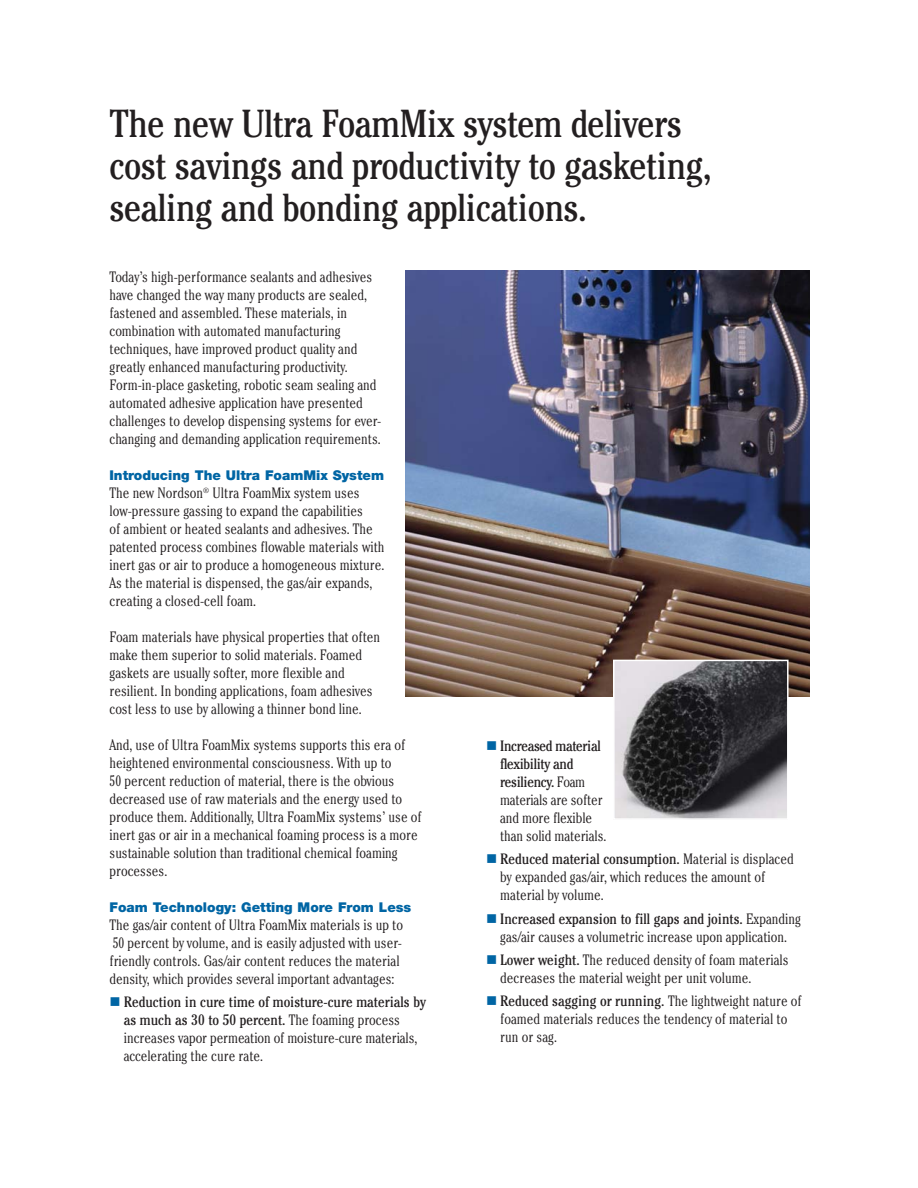
<style>
.page{position:relative;width:918px;height:1188px;background:#fff}
.page>*{position:absolute;margin:0;border:0;box-sizing:border-box;transform-origin:0 0}
.t1{font:condensed 39px/42px "Cheltenham";letter-spacing:-.015em;color:#231f20}
.t2{font:300 condensed 15px/18px "Cheltenham";color:#231f20}
.t3{font:900 13.5px "Helvetica Neue";color:#0065a4}
.s1{font-weight:400}
</style>
<div class="page">
<img style="left:405px;top:270px;width:405px;height:426px">
<img style="left:616px;top:663px;width:170px;height:154px">
<div style="left:613px;top:660px;width:176px;height:160px;border:2px solid #fff"></div>
<h1 class="t1" style="left:110px;top:106px;width:603px">The new Ultra FoamMix system delivers cost savings and productivity to gasketing, sealing and bonding applications.</h1>
<p class="t2" style="left:110px;top:269px;width:273px">Today’s high-performance sealants and adhesives have changed the way many products are sealed, fastened and assembled. These materials, in combination with automated manufacturing techniques, have improved product quality and greatly enhanced manufacturing productivity.<br>Form-in-place gasketing, robotic seam sealing and automated adhesive application have presented challenges to develop dispensing systems for ever&shy;changing and demanding application requirements.</p>
<p class="t3" style="left:110px;top:470px;width:276px">Introducing The Ultra FoamMix System</p>
<p class="t2" style="left:110px;top:485px;width:277px">The new Nordson<sup>®</sup> Ultra FoamMix system uses low-pressure gassing to expand the capabilities<br>of ambient or heated sealants and adhesives. The patented process combines flowable materials with inert gas or air to produce a homogeneous mixture.<br>As the material is dispensed, the gas/air expands, creating a closed-cell foam.</p>
<p class="t2" style="left:110px;top:629px;width:272px">Foam materials have physical properties that often make them superior to solid materials. Foamed gaskets are usually softer, more flexible and resilient. In bonding applications, foam adhesives cost less to use by allowing a thinner bond line.</p>
<p class="t2" style="left:110px;top:737px;width:314px">And, use of Ultra FoamMix systems supports this era of heightened environmental consciousness. With up to<br>50 percent reduction of material, there is the obvious decreased use of raw materials and the energy used to produce them. Additionally, Ultra FoamMix systems’ use of inert gas or air in a mechanical foaming process is a more sustainable solution than traditional chemical foaming processes.</p>
<p class="t3" style="left:110px;top:902px;width:303px">Foam Technology: Getting More From Less</p>
<p class="t2" style="left:110px;top:917px;width:295px">The gas/air content of Ultra FoamMix materials is up to 50 percent by volume, and is easily adjusted with user&shy;friendly controls. Gas/air content reduces the material density, which provides several important advantages:</p>
<p class="t2" style="left:124px;top:995px;width:304px"><span class="s1">Reduction in cure time of moisture-cure materials by as much as 30 to 50 percent.</span> The foaming process increases vapor permeation of moisture-cure materials, accelerating the cure rate.</p>
<p class="t2" style="left:500px;top:738px;width:108px"><span class="s1">Increased material flexibility and resiliency.</span> Foam materials are softer and more flexible than solid materials.</p>
<p class="t2" style="left:500px;top:851px;width:295px"><span class="s1">Reduced material consumption.</span> Material is displaced by expanded gas/air, which reduces the amount of material by volume.</p>
<p class="t2" style="left:500px;top:911px;width:302px"><span class="s1">Increased expansion to fill gaps and joints.</span> Expanding gas/air causes a volumetric increase upon application.</p>
<p class="t2" style="left:500px;top:952px;width:290px"><span class="s1">Lower weight.</span> The reduced density of foam materials decreases the material weight per unit volume.</p>
<p class="t2" style="left:500px;top:994px;width:303px"><span class="s1">Reduced sagging or running.</span> The lightweight nature of foamed materials reduces the tendency of material to run or sag.</p>
</div>
